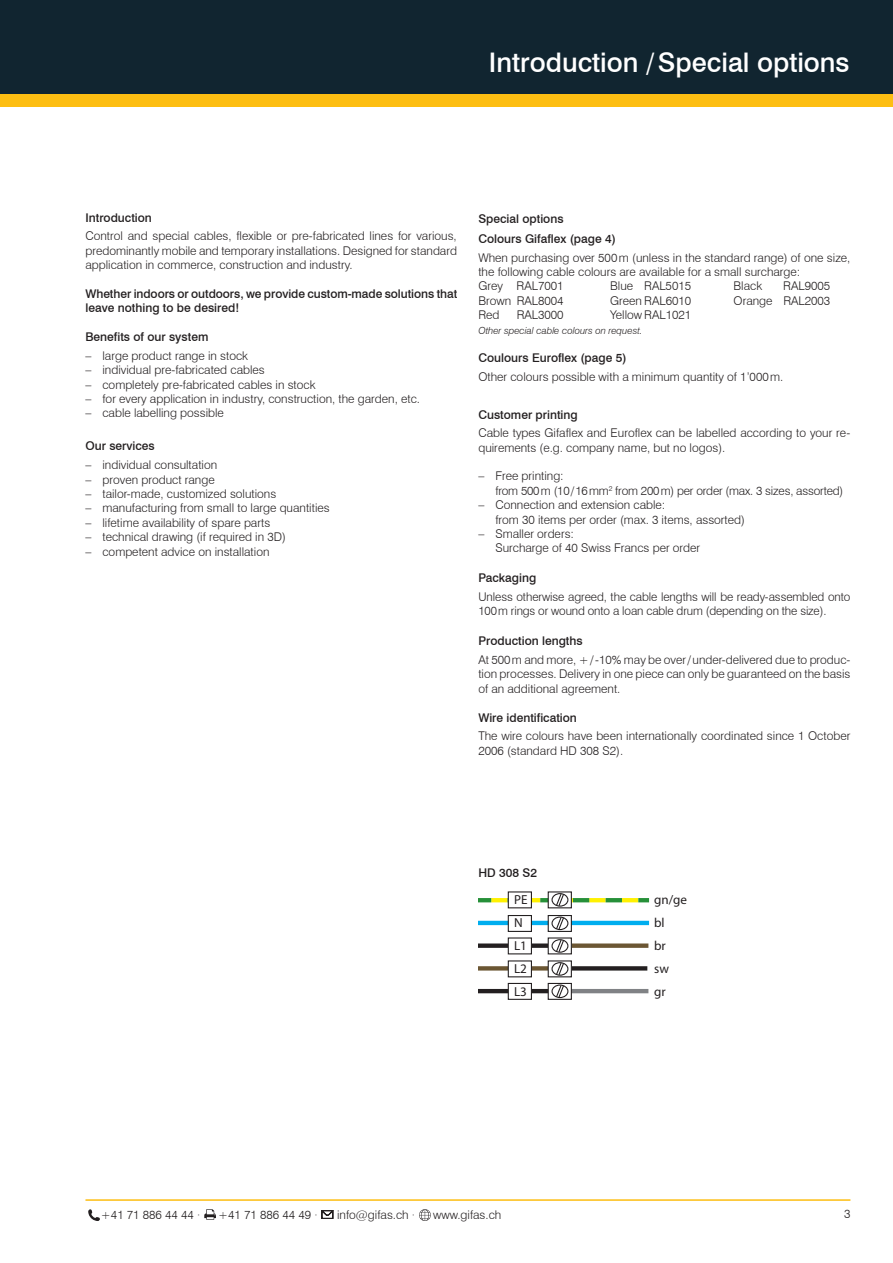
<style>
.page{position:relative;width:893px;height:1263px;background:#fff}
.page>*{position:absolute;margin:0;border:0;box-sizing:border-box;transform-origin:0 0}
.t1{font:500 27px "Swiss 721 BT";color:#fff}
.t2{font:13.05px/23px "Myriad";color:#231f20}
.t3{font:300 12px/14.4px "Swiss 721 BT";color:#231f20}
.t4{font:500 12px/19.5px "Swiss 721 BT";color:#231f20}
.t5{font:italic 300 9.75px "Swiss 721 BT";color:#231f20}
</style>
<div class="page">
<div style="left:0;top:89px;width:893px;height:17px;background:#fdbe12"></div>
<div style="left:0;top:0;width:893px;height:94px;background:#112530"></div>
<hr style="left:85px;top:1199px;width:765px;height:2px;background:#fdbe12">
<svg style="left:88px;top:1209px;width:12px;height:12px"></svg>
<svg style="left:204px;top:1209px;width:12px;height:11px"></svg>
<svg style="left:322px;top:1210px;width:11px;height:9px"></svg>
<svg style="left:419px;top:1209px;width:12px;height:12px"></svg>
<svg style="left:508px;top:891px;width:24px;height:17px"></svg>
<svg style="left:548px;top:891px;width:24px;height:17px"></svg>
<hr style="left:478px;top:921px;width:171px;height:4px;background:#00aeef">
<div style="left:508px;top:915px;width:24px;height:17px;background:#fff;border:1px solid #231f20"></div>
<svg style="left:548px;top:915px;width:24px;height:17px"></svg>
<div style="left:478px;top:943px;width:82px;height:5px;background:#231f20"></div>
<div style="left:560px;top:943px;width:88px;height:5px;background:#6b5633"></div>
<div style="left:508px;top:938px;width:23px;height:16px;background:#fff"></div>
<div style="left:508px;top:937px;width:24px;height:17px;border:1px solid #231f20"></div>
<svg style="left:550px;top:940px;width:20px;height:12px"></svg>
<div style="left:548px;top:937px;width:24px;height:17px;border:1px solid #231f20"></div>
<svg style="left:478px;top:966px;width:70px;height:4px"></svg>
<svg style="left:572px;top:966px;width:75px;height:4px"></svg>
<div style="left:508px;top:961px;width:23px;height:16px;background:#fff"></div>
<div style="left:508px;top:960px;width:24px;height:17px;border:1px solid #231f20"></div>
<svg style="left:553px;top:963px;width:16px;height:12px"></svg>
<div style="left:548px;top:960px;width:24px;height:17px;border:1px solid #231f20"></div>
<hr style="left:478px;top:989px;width:82px;height:4px;background:#231f20">
<hr style="left:560px;top:989px;width:88px;height:4px;background:#808285">
<div style="left:508px;top:983px;width:24px;height:17px;background:#fff;border:1px solid #231f20"></div>
<svg style="left:548px;top:983px;width:24px;height:17px"></svg>
<svg style="left:478px;top:892px;width:172px;height:15px"></svg>
<div style="left:551px;top:916px;width:17px;height:14px;border:1px solid #231f20;border-radius:50%"></div>
<svg style="left:555px;top:916px;width:10px;height:15px"></svg>
<div style="left:551px;top:939px;width:17px;height:14px;border:1px solid #231f20;border-radius:50%"></div>
<svg style="left:555px;top:938px;width:10px;height:15px"></svg>
<div style="left:551px;top:962px;width:17px;height:14px;border:1px solid #231f20;border-radius:50%"></div>
<svg style="left:555px;top:961px;width:10px;height:15px"></svg>
<div style="left:551px;top:984px;width:17px;height:14px;border:1px solid #231f20;border-radius:50%"></div>
<svg style="left:555px;top:984px;width:10px;height:15px"></svg>
<h1 class="t1" style="left:489px;top:46px;width:362px">Introduction /Special options</h1>
<p class="t4" style="left:85px;top:208px;width:68px">Introduction</p>
<p class="t3" style="left:85px;top:229px;width:373px;text-align:justify">Control and special cables, flexible or pre-fabricated lines for various, predominantly mobile and temporary installations. Designed for standard application in commerce, construction and industry.</p>
<p class="t4" style="left:85px;top:286px;width:373px;line-height:14.4px">Whether indoors or outdoors, we provide custom-made solutions that leave nothing to be desired!</p>
<p class="t4" style="left:85px;top:327px;width:124px">Benefits of our system</p>
<p class="t3" style="left:85px;top:348px;width:164px">– large product range in stock</p>
<p class="t3" style="left:85px;top:363px;width:181px">– individual pre-fabricated cables</p>
<p class="t3" style="left:85px;top:377px;width:232px">– completely pre-fabricated cables in stock</p>
<p class="t3" style="left:85px;top:391px;width:336px">– for every application in industry, construction, the garden, etc.</p>
<p class="t3" style="left:85px;top:406px;width:140px">– cable labelling possible</p>
<p class="t4" style="left:85px;top:436px;width:71px">Our services</p>
<p class="t3" style="left:85px;top:457px;width:133px">– individual consultation</p>
<p class="t3" style="left:85px;top:472px;width:131px">– proven product range</p>
<p class="t3" style="left:85px;top:486px;width:192px">– tailor-made, customized solutions</p>
<p class="t3" style="left:85px;top:501px;width:246px">– manufacturing from small to large quantities</p>
<p class="t3" style="left:85px;top:515px;width:186px">– lifetime availability of spare parts</p>
<p class="t3" style="left:85px;top:529px;width:202px">– technical drawing (if required in 3D)</p>
<p class="t3" style="left:85px;top:544px;width:186px">– competent advice on installation</p>
<p class="t4" style="left:478px;top:209px;width:139px">Special options<br>Colours Gifaflex (page 4)</p>
<p class="t3" style="left:478px;top:250px;width:374px">When purchasing over 500m (unless in the standard range) of one size, the following cable colours are available for a small surcharge:<br>Grey RAL7001</p>
<p class="t3" style="left:610px;top:279px;width:82px">Blue RAL5015</p>
<p class="t3" style="left:734px;top:279px;width:30px">Black</p>
<p class="t3" style="left:783px;top:279px;width:48px">RAL9005</p>
<p class="t3" style="left:478px;top:293px;width:87px">Brown RAL8004</p>
<p class="t3" style="left:610px;top:293px;width:82px">Green RAL6010</p>
<p class="t3" style="left:734px;top:293px;width:98px">Orange RAL2003</p>
<p class="t3" style="left:478px;top:308px;width:23px">Red</p>
<p class="t3" style="left:517px;top:308px;width:48px">RAL3000</p>
<p class="t3" style="left:610px;top:308px;width:82px">Yellow RAL1021</p>
<p class="t5" style="left:478px;top:324px;width:166px">Other special cable colours on request.</p>
<p class="t4" style="left:478px;top:348px;width:150px">Coulours Euroflex (page 5)</p>
<p class="t3" style="left:478px;top:369px;width:307px">Other colours possible with a minimum quantity of 1’000m.</p>
<p class="t4" style="left:478px;top:404px;width:101px">Customer printing</p>
<p class="t3" style="left:478px;top:426px;width:373px">Cable types Gifaflex and Euroflex can be labelled according to your re&shy;quirements (e.g. company name, but no logos).</p>
<p class="t3" style="left:495px;top:469px;width:349px;text-indent:-17px">– Free printing:<br>from 500m (10/16mm<sup>2</sup> from 200m) per order (max. 3 sizes, assorted)</p>
<p class="t3" style="left:495px;top:498px;width:251px;text-indent:-17px">– Connection and extension cable:<br>from 30 items per order (max. 3 items, assorted)</p>
<p class="t3" style="left:495px;top:526px;width:206px;text-indent:-17px">– Smaller orders:<br>Surcharge of 40 Swiss Francs per order</p>
<p class="t4" style="left:478px;top:568px;width:59px">Packaging</p>
<p class="t3" style="left:478px;top:589px;width:374px">Unless otherwise agreed, the cable lengths will be ready-assembled onto<br>100m rings or wound onto a loan cable drum (depending on the size).</p>
<p class="t4" style="left:478px;top:631px;width:106px">Production lengths</p>
<p class="t3" style="left:478px;top:652px;width:374px;text-align:justify">At 500m and more, +/-10% may be over/under-delivered due to produc&shy;tion processes. Delivery in one piece can only be guaranteed on the basis of an additional agreement.</p>
<p class="t4" style="left:478px;top:708px;width:100px">Wire identification</p>
<p class="t3" style="left:478px;top:729px;width:374px">The wire colours have been internationally coordinated since 1 October<br>2006 (standard HD 308 S2).</p>
<p class="t4" style="left:478px;top:863px;width:60px">HD 308 S2</p>
<p class="t2" style="left:514px;top:889px;width:15px">PE<br>N<br>L1<br>L2<br>L3</p>
<p class="t2" style="left:654px;top:889px;width:34px">gn/ge bl<br>br<br>sw<br>gr</p>
<p class="t3" style="left:101px;top:1207px;width:101px">+41 71 886 44 44 ·</p>
<p class="t3" style="left:218px;top:1207px;width:101px">+41 71 886 44 49 ·</p>
<p class="t3" style="left:337px;top:1207px;width:80px">info@gifas.ch ·</p>
<p class="t3" style="left:433px;top:1207px;width:70px">www.gifas.ch</p>
<p class="t3" style="left:844px;top:1207px;width:8px">3</p>
</div>
